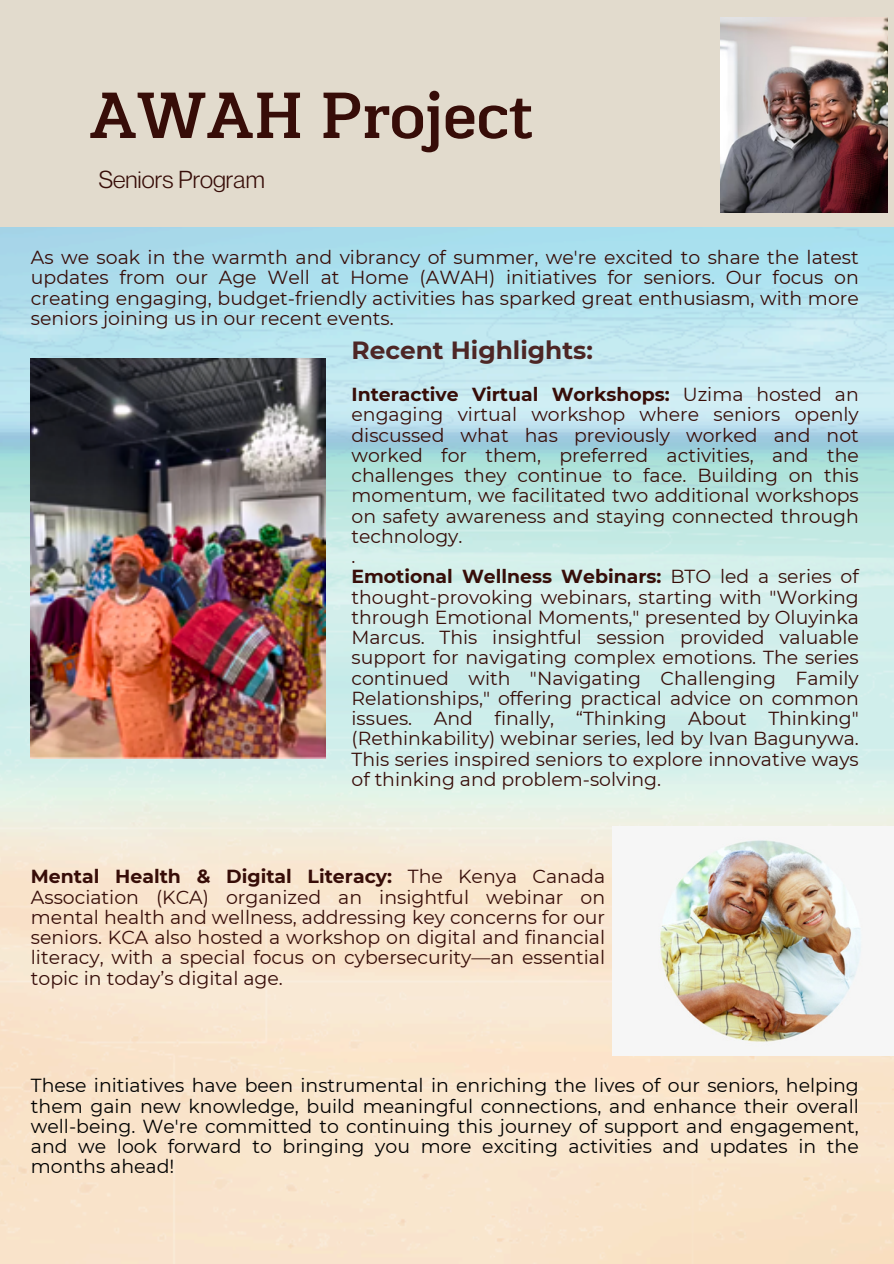
<style>
.page{position:relative;width:894px;height:1264px;background:#fff}
.page>*{position:absolute;margin:0;border:0;box-sizing:border-box;transform-origin:0 0}
.t1{font:700 63px "Martini Thai Neue Slab V2";color:#370d08}
.t2{font:700 24.9px "Montserrat";color:#4d2625}
.t3{font:24px "Neue Montreal";color:#370d08}
.t4{font:18.9px/20.2px "Montserrat";color:#370d08;text-align:justify}
.t5{font:18.9px/20.2px "Montserrat";color:#000;text-align:justify}
.s1{font-weight:700}
</style>
<div class="page">
<img style="left:0;top:227px;width:893px;height:1036px">
<div style="left:0;top:0;width:893px;height:227px;background:#e2dbcd"></div>
<img style="left:31px;top:358px;width:295px;height:400px">
<img style="left:612px;top:826px;width:281px;height:229px">
<img style="left:720px;top:18px;width:167px;height:195px">
<p class="t1" style="left:89px;top:75px;width:445px">AWAH Project</p>
<p class="t3" style="left:99px;top:165px;width:167px">Seniors Program</p>
<p class="t4" style="left:31px;top:247px;width:829px">As we soak in the warmth and vibrancy of summer, we're excited to share the latest updates from our Age Well at Home (AWAH) initiatives for seniors. Our focus on creating engaging, budget-friendly activities has sparked great enthusiasm, with more seniors joining us in our recent events.</p>
<h2 class="t2" style="left:351px;top:335px;width:243px">Recent Highlights:</h2>
<p class="t4" style="left:351px;top:384px;width:508px"><span class="s1">Interactive Virtual Workshops:</span> Uzima hosted an engaging virtual workshop where seniors openly discussed what has previously worked and not worked for them, preferred activities, and the challenges they continue to face. Building on this momentum, we facilitated two additional workshops on safety awareness and staying connected through technology.</p>
<p class="t4" style="left:351px;top:546px;width:5px">.</p>
<p class="t4" style="left:351px;top:566px;width:508px"><span class="s1">Emotional Wellness Webinars:</span> BTO led a series of thought-provoking webinars, starting with "Working through Emotional Moments," presented by Oluyinka Marcus. This insightful session provided valuable support for navigating complex emotions. The series continued with "Navigating Challenging Family Relationships," offering practical advice on common issues. And finally, “Thinking About Thinking" (Rethinkability) webinar series, led by Ivan Bagunywa.<br>This series inspired seniors to explore innovative ways of thinking and problem-solving.</p>
<p class="t4" style="left:31px;top:866px;width:575px"><span class="s1">Mental Health &amp; Digital Literacy:</span> The Kenya Canada Association (KCA) organized an insightful webinar on mental health and wellness, addressing key concerns for our seniors. KCA also hosted a workshop on digital and financial literacy, with a special focus on cybersecurity—an essential topic in today’s digital age.</p>
<p class="t5" style="left:31px;top:1075px;width:829px">These initiatives have been instrumental in enriching the lives of our seniors, helping them gain new knowledge, build meaningful connections, and enhance their overall well-being. We're committed to continuing this journey of support and engagement, and we look forward to bringing you more exciting activities and updates in the months ahead!</p>
</div>
